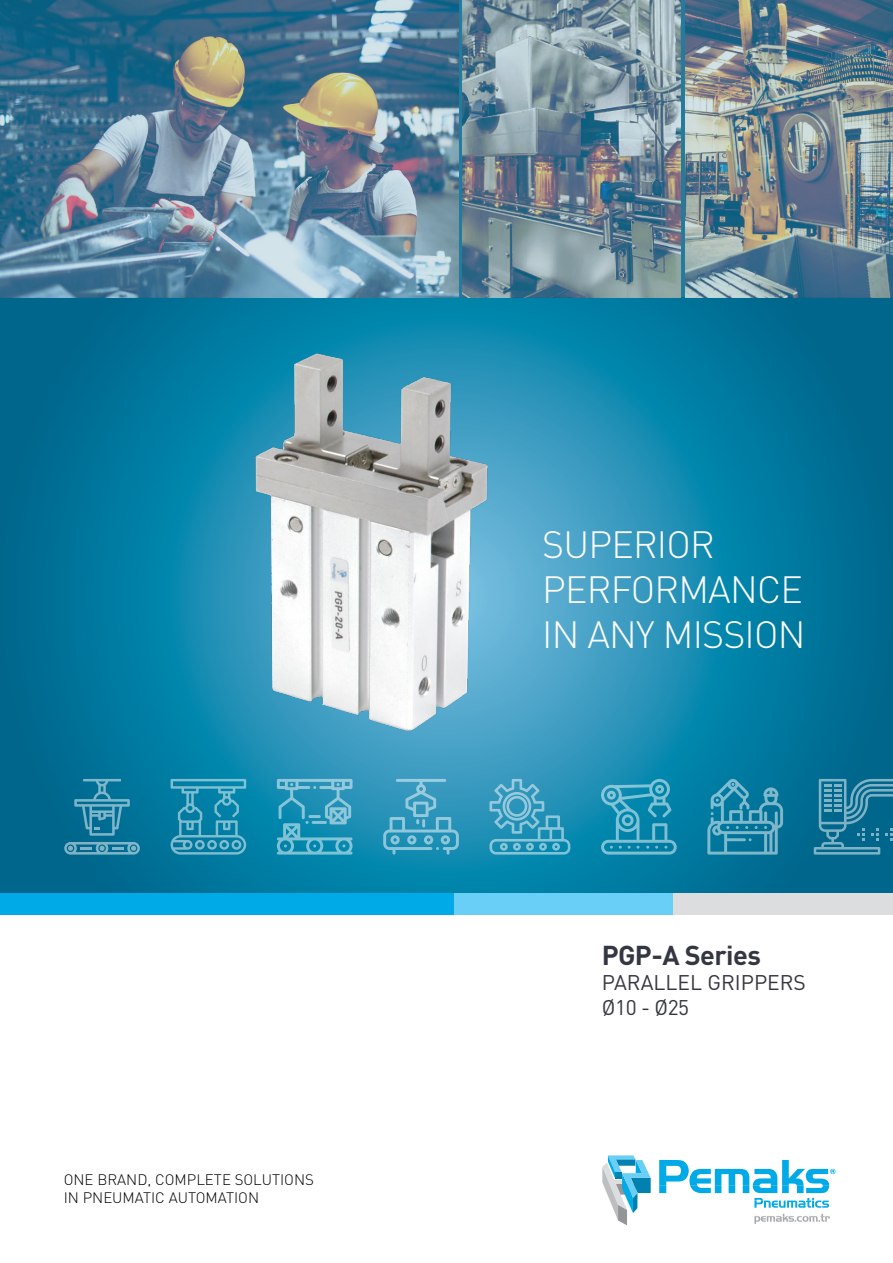
<style>
.page{position:relative;width:893px;height:1263px;background:#fff}
.page>*{position:absolute;margin:0;border:0;box-sizing:border-box;transform-origin:0 0}
.t1{font:300 37.5px/45px "DIN Pro";letter-spacing:-.02em;color:#fff}
.t2{font:700 27px "DIN Pro";letter-spacing:-.02em;color:#343741}
.t3{font:21px/25.2px "DIN Pro";color:#343741}
.t4{font:300 15px/18px "DIN Pro";color:#000}
</style>
<div class="page">
<svg style="left:0;top:298px;width:893px;height:595px;background:#04779d"></svg>
<div style="left:0;top:893px;width:454px;height:21px;background:#00aae7"></div>
<div style="left:454px;top:893px;width:219px;height:21px;background:#6acff6"></div>
<div style="left:673px;top:893px;width:220px;height:21px;background:#dcddde"></div>
<svg style="left:277px;top:779px;width:76px;height:75px;background:#3da0bf"></svg>
<svg style="left:171px;top:779px;width:75px;height:75px;background:#2992b2"></svg>
<svg style="left:64px;top:842px;width:76px;height:12px"></svg>
<svg style="left:74px;top:779px;width:56px;height:57px;background:#2683a3"></svg>
<svg style="left:383px;top:779px;width:76px;height:75px;background:#44a0c1"></svg>
<svg style="left:601px;top:779px;width:76px;height:75px;background:#2a97b7"></svg>
<svg style="left:489px;top:779px;width:81px;height:75px;background:#42a0c0"></svg>
<svg style="left:707px;top:778px;width:76px;height:76px;background:#2c8cac"></svg>
<svg style="left:814px;top:779px;width:79px;height:75px;background:#287e9e"></svg>
<img style="left:0;top:0;width:893px;height:298px">
<img style="left:175px;top:332px;width:512px;height:412px">
<svg style="left:602px;top:1155px;width:49px;height:70px"></svg>
<svg style="left:659px;top:1160px;width:176px;height:48px"></svg>
<svg style="left:754px;top:1214px;width:76px;height:10px"></svg>
<p class="t4" style="left:64px;top:1170px;width:252px">ONE BRAND, COMPLETE SOLUTIONS<br>IN PNEUMATIC AUTOMATION</p>
<h1 class="t1" style="left:542px;top:521px;width:265px">SUPERIOR<br>PERFORMANCE<br>IN ANY MISSION</h1>
<h2 class="t2" style="left:602px;top:936px;width:160px">PGP-A Series</h2>
<h3 class="t3" style="left:602px;top:969px;width:206px">PARALLEL GRIPPERS<br>Ø10 - Ø25</h3>
</div>
